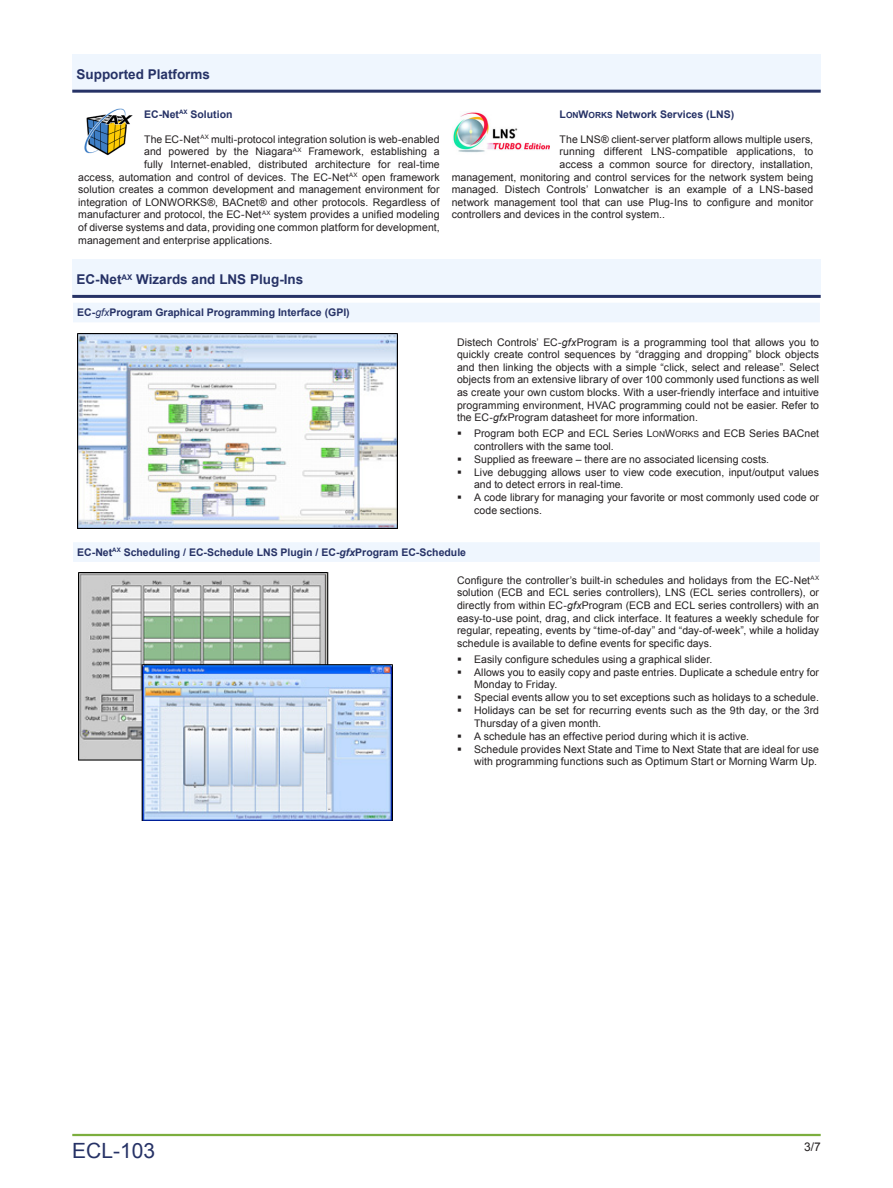
<style>
.page{position:relative;width:893px;height:1188px;background:#fff}
.page>*{position:absolute;margin:0;border:0;box-sizing:border-box;transform-origin:0 0}
.Footer_Product_Name{font:21px "Arial";color:#263266}
.t1{font:700 13.5px "Arial";color:#263266}
.Page_Number_Odd{font:12px "Arial";color:#231f20}
.Body_Text_Compact{font:10.5px/12.6px "Arial";letter-spacing:.005em;color:#231f20}
.Heading_3{font:700 10.5px "Arial";color:#263266}
.s1{font-weight:400;font-style:italic}
.s2{font-family:"Arial Bold MT SC800";font-weight:400}
.s3{font-family:"Arial Bold MT SC800";font-weight:400;font-size:8.4px}
.s4{font-style:italic}
.s5{font-family:"Arial MT SC800"}
.s6{font-family:"Arial MT SC800";font-size:8.4px}
</style>
<div class="page">
<hr style="left:72px;top:1134px;width:749px;height:2px;background:#7cae3e">
<img style="left:84px;top:108px;width:49px;height:48px">
<img style="left:453px;top:112px;width:96px;height:41px">
<div style="left:72px;top:54px;width:749px;height:37px;background:#eff6fe"></div>
<hr style="left:72px;top:90px;width:749px;height:3px;background:#263266">
<svg style="left:73px;top:303px;width:747px;height:259px"></svg>
<img style="left:78px;top:334px;width:319px;height:194px">
<img style="left:78px;top:573px;width:314px;height:247px">
<div style="left:72px;top:259px;width:749px;height:37px;background:#eff6fe"></div>
<hr style="left:72px;top:295px;width:749px;height:3px;background:#263266">
<p class="t1" style="left:77px;top:65px;width:135px">Supported Platforms</p>
<p class="Heading_3" style="left:144px;top:107px;width:90px">EC-Net<sup>AX</sup> Solution</p>
<p class="Body_Text_Compact" style="left:144px;top:133px;width:297px">The EC-Net<sup>AX</sup> multi-protocol integration solution is web-enabled</p>
<p class="Body_Text_Compact" style="left:144px;top:146px;width:297px">and powered by the Niagara<sup>AX</sup> Framework, establishing a</p>
<p class="Body_Text_Compact" style="left:144px;top:158px;width:297px">fully Internet-enabled, distributed architecture for real-time</p>
<p class="Body_Text_Compact" style="left:78px;top:171px;width:363px">access, automation and control of devices. The EC-Net<sup>AX</sup> open framework</p>
<p class="Body_Text_Compact" style="left:78px;top:183px;width:363px">solution creates a common development and management environment for</p>
<p class="Body_Text_Compact" style="left:78px;top:196px;width:363px">integration of LONWORKS®, BACnet® and other protocols. Regardless of</p>
<p class="Body_Text_Compact" style="left:78px;top:209px;width:363px">manufacturer and protocol, the EC-Net<sup>AX</sup> system provides a unified modeling</p>
<p class="Body_Text_Compact" style="left:78px;top:221px;width:363px">of diverse systems and data, providing one common platform for development,</p>
<p class="Body_Text_Compact" style="left:78px;top:234px;width:196px">management and enterprise applications.</p>
<p class="t1" style="left:77px;top:270px;width:228px">EC-Net<sup>AX</sup> Wizards and LNS Plug-Ins</p>
<p class="Heading_3" style="left:77px;top:306px;width:274px">EC-<span class="s1">gfx</span>Program Graphical Programming Interface (GPI)</p>
<p class="Heading_3" style="left:560px;top:107px;width:176px"><span class="s2">L</span><span class="s3">ON</span><span class="s2">W</span><span class="s3">ORKS</span> Network Services (LNS)</p>
<p class="Body_Text_Compact" style="left:560px;top:133px;width:255px">The LNS® client-server platform allows multiple users,</p>
<p class="Body_Text_Compact" style="left:560px;top:146px;width:255px">running different LNS-compatible applications, to</p>
<p class="Body_Text_Compact" style="left:560px;top:158px;width:255px">access a common source for directory, installation,</p>
<p class="Body_Text_Compact" style="left:452px;top:171px;width:363px">management, monitoring and control services for the network system being</p>
<p class="Body_Text_Compact" style="left:452px;top:183px;width:363px">managed. Distech Controls’ Lonwatcher is an example of a LNS-based</p>
<p class="Body_Text_Compact" style="left:452px;top:196px;width:363px">network management tool that can use Plug-Ins to configure and monitor</p>
<p class="Body_Text_Compact" style="left:452px;top:209px;width:215px">controllers and devices in the control system..</p>
<p class="Body_Text_Compact" style="left:457px;top:336px;width:364px;text-align:justify">Distech Controls’ EC-<span class="s4">gfx</span>Program is a programming tool that allows you to quickly create control sequences by “dragging and dropping” block objects and then linking the objects with a simple “click, select and release”. Select objects from an extensive library of over 100 commonly used functions as well as create your own custom blocks. With a user-friendly interface and intuitive programming environment, HVAC programming could not be easier. Refer to the EC-<span class="s4">gfx</span>Program datasheet for more information.</p>
<p class="Body_Text_Compact" style="left:474px;top:427px;width:347px">Program both ECP and ECL Series <span class="s5">L</span><span class="s6">ON</span><span class="s5">W</span><span class="s6">ORKS</span> and ECB Series BACnet controllers with the same tool.</p>
<p class="Body_Text_Compact" style="left:474px;top:453px;width:297px">Supplied as freeware – there are no associated licensing costs.</p>
<p class="Body_Text_Compact" style="left:474px;top:466px;width:347px">Live debugging allows user to view code execution, input/output values and to detect errors in real-time.</p>
<p class="Body_Text_Compact" style="left:474px;top:491px;width:347px">A code library for managing your favorite or most commonly used code or code sections.</p>
<p class="Heading_3" style="left:77px;top:545px;width:390px">EC-Net<sup>AX</sup> Scheduling / EC-Schedule LNS Plugin / EC-<span class="s4">gfx</span>Program EC-Schedule</p>
<p class="Body_Text_Compact" style="left:457px;top:574px;width:364px;text-align:justify">Configure the controller’s built-in schedules and holidays from the EC-Net<sup>AX </sup>solution (ECB and ECL series controllers), LNS (ECL series controllers), or directly from within EC-<span class="s4">gfx</span>Program (ECB and ECL series controllers) with an easy-to-use point, drag, and click interface. It features a weekly schedule for regular, repeating, events by “time-of-day” and “day-of-week”, while a holiday schedule is available to define events for specific days.</p>
<p class="Body_Text_Compact" style="left:474px;top:653px;width:240px">Easily configure schedules using a graphical slider.</p>
<p class="Body_Text_Compact" style="left:474px;top:666px;width:347px">Allows you to easily copy and paste entries. Duplicate a schedule entry for<br>Monday to Friday.</p>
<p class="Body_Text_Compact" style="left:474px;top:691px;width:346px">Special events allow you to set exceptions such as holidays to a schedule.</p>
<p class="Body_Text_Compact" style="left:474px;top:704px;width:347px">Holidays can be set for recurring events such as the 9th day, or the 3rd<br>Thursday of a given month.</p>
<p class="Body_Text_Compact" style="left:474px;top:730px;width:277px">A schedule has an effective period during which it is active.</p>
<p class="Body_Text_Compact" style="left:474px;top:743px;width:347px">Schedule provides Next State and Time to Next State that are ideal for use with programming functions such as Optimum Start or Morning Warm Up.</p>
<p class="Footer_Product_Name" style="left:72px;top:1137px;width:84px">ECL-103</p>
<p class="Page_Number_Odd" style="left:804px;top:1139px;width:18px">3/7</p>
</div>
